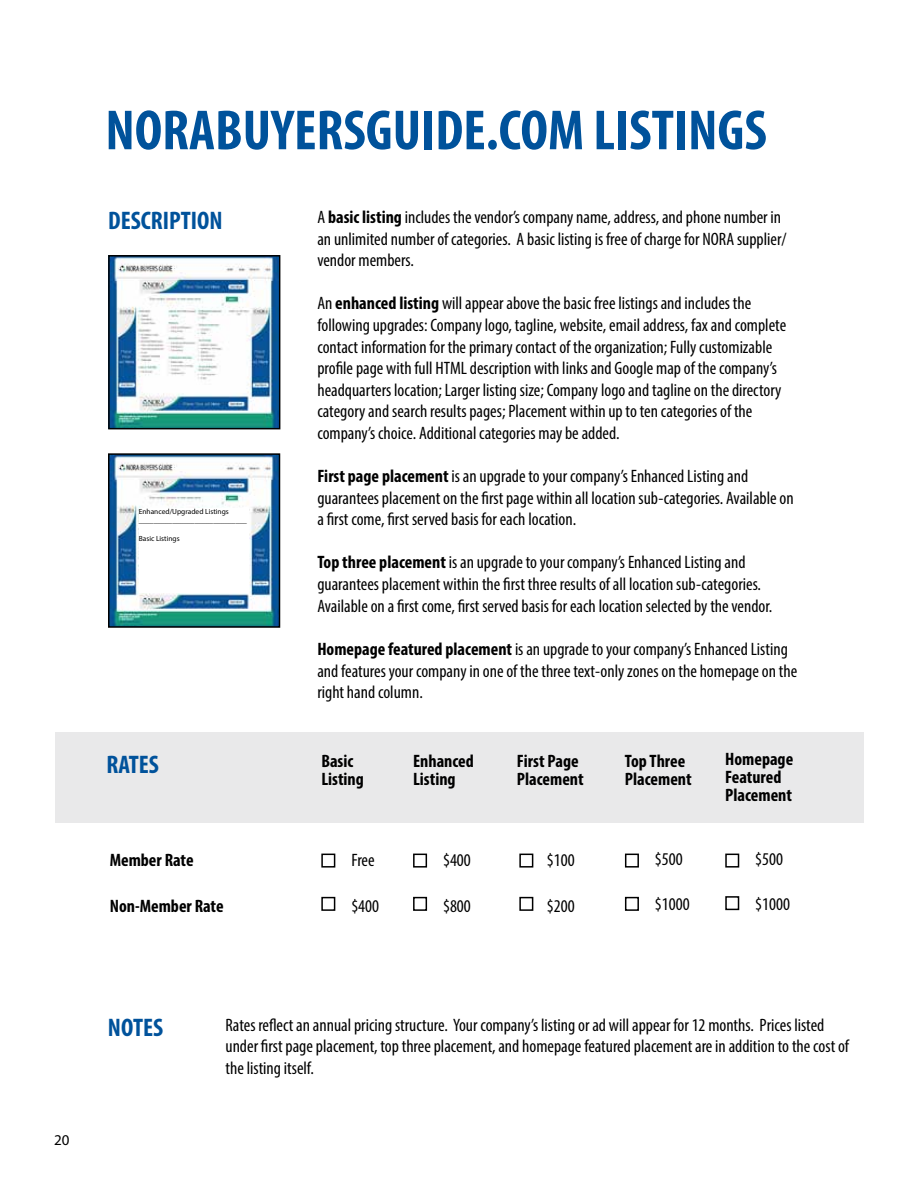
<style>
.page{position:relative;width:918px;height:1188px;background:#fff}
.page>*{position:absolute;margin:0;border:0;box-sizing:border-box;transform-origin:0 0}
.t1{font:700 condensed 57px "Myriad Pro";color:#00529b}
.t2{font:700 condensed 25.5px "Myriad Pro";color:#00529b}
.t3{font:condensed 18px/21.6px "Myriad Pro";color:#000}
.t4{font:700 condensed 18px/18px "Myriad Pro";color:#000}
.t5{font:15px "Myriad Pro";color:#000}
.t6{font:7.5px/9px "Myriad Pro";color:#000}
.s1{font-weight:700}
</style>
<div class="page">
<img style="left:111px;top:456px;width:166px;height:169px">
<div style="left:108px;top:453px;width:172px;height:175px;border:2px solid #000"></div>
<div style="left:56px;top:732px;width:808px;height:91px;background:#e9e9ea"></div>
<div style="left:139px;top:508px;width:109px;height:84px;background:#fff"></div>
<div style="left:321px;top:854px;width:14px;height:14px;border:2px solid #000"></div>
<div style="left:321px;top:897px;width:14px;height:14px;border:2px solid #000"></div>
<div style="left:413px;top:854px;width:14px;height:14px;border:2px solid #000"></div>
<div style="left:413px;top:897px;width:14px;height:14px;border:2px solid #000"></div>
<div style="left:519px;top:854px;width:14px;height:14px;border:2px solid #000"></div>
<div style="left:519px;top:897px;width:14px;height:14px;border:2px solid #000"></div>
<div style="left:625px;top:854px;width:14px;height:14px;border:2px solid #000"></div>
<div style="left:625px;top:897px;width:14px;height:14px;border:2px solid #000"></div>
<div style="left:725px;top:854px;width:14px;height:14px;border:2px solid #000"></div>
<div style="left:725px;top:896px;width:14px;height:14px;border:2px solid #000"></div>
<img style="left:111px;top:258px;width:166px;height:168px">
<div style="left:108px;top:255px;width:172px;height:174px;border:2px solid #000"></div>
<h1 class="t1" style="left:105px;top:95px;width:663px">NORABUYERSGUIDE.COM LISTINGS</h1>
<h2 class="t2" style="left:108px;top:204px;width:116px">DESCRIPTION</h2>
<p class="t6" style="left:139px;top:507px;width:110px">Enhanced/Upgraded Listings _____________________________</p>
<p class="t6" style="left:139px;top:533px;width:42px">Basic Listings</p>
<h2 class="t2" style="left:106px;top:749px;width:54px">RATES</h2>
<p class="t4" style="left:110px;top:851px;width:85px">Member Rate</p>
<p class="t4" style="left:110px;top:897px;width:115px">Non-Member Rate</p>
<p class="t3" style="left:317px;top:206px;width:471px">A <span class="s1">basic listing</span> includes the vendor’s company name, address, and phone number in an unlimited number of categories. A basic listing is free of charge for NORA supplier/ vendor members.</p>
<p class="t3" style="left:317px;top:292px;width:470px">An <span class="s1">enhanced listing</span> will appear above the basic free listings and includes the following upgrades: Company logo, tagline, website, email address, fax and complete contact information for the primary contact of the organization; Fully customizable profile page with full HTML description with links and Google map of the company’s headquarters location; Larger listing size; Company logo and tagline on the directory category and search results pages; Placement within up to ten categories of the company’s choice. Additional categories may be added.</p>
<p class="t3" style="left:317px;top:465px;width:478px"><span class="s1">First page placement</span> is an upgrade to your company’s Enhanced Listing and guarantees placement on the first page within all location sub-categories. Available on a first come, first served basis for each location.</p>
<p class="t3" style="left:317px;top:552px;width:457px"><span class="s1">Top three placement</span> is an upgrade to your company’s Enhanced Listing and guarantees placement within the first three results of all location sub-categories.<br>Available on a first come, first served basis for each location selected by the vendor.</p>
<p class="t3" style="left:317px;top:638px;width:481px"><span class="s1">Homepage featured placement</span> is an upgrade to your company’s Enhanced Listing and features your company in one of the three text-only zones on the homepage on the right hand column.</p>
<p class="t4" style="left:321px;top:751px;width:44px">Basic<br>Listing</p>
<p class="t4" style="left:413px;top:751px;width:62px">Enhanced<br>Listing</p>
<p class="t3" style="left:351px;top:849px;width:25px">Free</p>
<p class="t3" style="left:351px;top:895px;width:29px">$400</p>
<p class="t3" style="left:443px;top:849px;width:29px">$400</p>
<p class="t3" style="left:443px;top:895px;width:29px">$800</p>
<p class="t4" style="left:517px;top:751px;width:68px">First Page<br>Placement</p>
<p class="t3" style="left:547px;top:849px;width:29px">$100</p>
<p class="t3" style="left:547px;top:895px;width:29px">$200</p>
<p class="t4" style="left:625px;top:751px;width:68px">Top Three<br>Placement</p>
<p class="t3" style="left:655px;top:848px;width:29px">$500</p>
<p class="t3" style="left:655px;top:893px;width:36px">$1000</p>
<p class="t4" style="left:725px;top:750px;width:69px">Homepage<br>Featured<br>Placement</p>
<p class="t3" style="left:755px;top:848px;width:29px">$500</p>
<p class="t3" style="left:755px;top:893px;width:36px">$1000</p>
<p class="t5" style="left:54px;top:1131px;width:17px">20</p>
<h2 class="t2" style="left:108px;top:1012px;width:57px">NOTES</h2>
<p class="t3" style="left:226px;top:1014px;width:625px">Rates reflect an annual pricing structure. Your company’s listing or ad will appear for 12 months. Prices listed under first page placement, top three placement, and homepage featured placement are in addition to the cost of the listing itself.</p>
</div>
